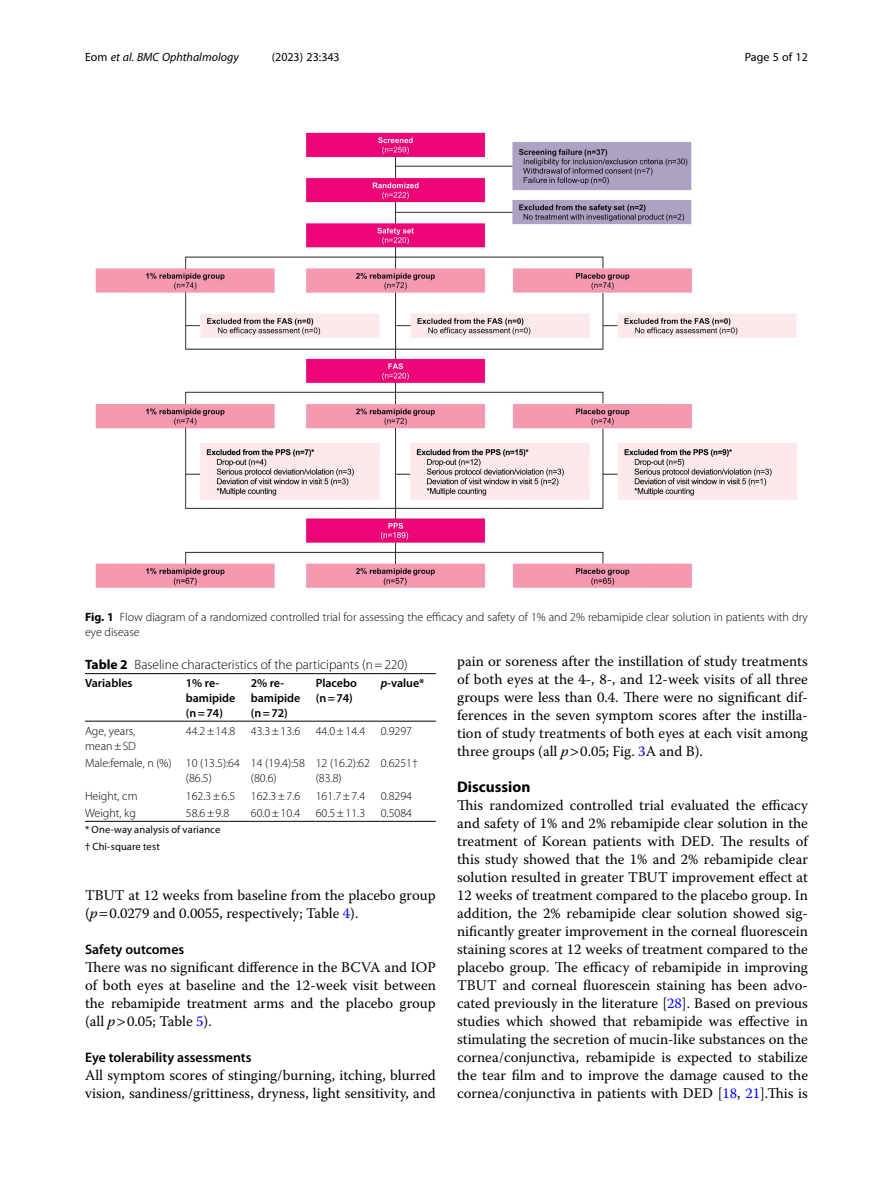
<style>
.page{position:relative;width:893px;height:1191px;background:#fff}
.page>*{position:absolute;margin:0;border:0;box-sizing:border-box;transform-origin:0 0}
.Head_1{font:700 15.45px "Myriad Pro";color:#000}
.Body_Text{font:14.7px/18px "Warnock Pro";color:#000;text-align:justify}
.Body_Text_Indent{font:14.7px/18px "Warnock Pro";color:#000}
.Head_2{font:600 13.8px "Myriad Pro";color:#000}
.Table_Caption{font:300 13.5px "Myriad Pro";color:#000}
.Table_Body{font:300 12px/15px "Myriad Pro";color:#000}
.Figure_Caption{font:300 12px/15px "Myriad Pro";color:#000}
.Table_Head{font:600 12px/15px "Myriad Pro";color:#000}
.t1{font:italic 12px "Myriad Pro";color:#000}
.t2{font:12px "Myriad Pro";color:#000}
.Table_Footnote{font:10.5px "Myriad Pro";letter-spacing:.01em;color:#000}
.s1{font-style:normal}
.s2{font-weight:700}
.s3{font-style:italic}
.s4{color:#00f}
</style>
<div class="page">
<hr style="left:85px;top:721px;width:101px;height:1px;background:#000">
<hr style="left:186px;top:673px;width:65px;height:1px;background:#000">
<hr style="left:186px;top:721px;width:65px;height:1px;background:#000">
<hr style="left:251px;top:673px;width:65px;height:1px;background:#000">
<hr style="left:251px;top:721px;width:65px;height:1px;background:#000">
<hr style="left:316px;top:673px;width:65px;height:1px;background:#000">
<hr style="left:316px;top:721px;width:65px;height:1px;background:#000">
<hr style="left:381px;top:673px;width:55px;height:1px;background:#000">
<hr style="left:381px;top:721px;width:55px;height:1px;background:#000">
<hr style="left:186px;top:821px;width:65px;height:1px;background:#000">
<hr style="left:251px;top:821px;width:65px;height:1px;background:#000">
<hr style="left:316px;top:821px;width:65px;height:1px;background:#000">
<hr style="left:381px;top:821px;width:55px;height:1px;background:#000">
<hr style="left:85px;top:821px;width:101px;height:1px;background:#000">
<hr style="left:85px;top:673px;width:101px;height:1px;background:#000">
<img style="left:95px;top:132px;width:702px;height:456px">
<p class="t1" style="left:85px;top:50px;width:155px"><span class="s1">Eom</span> et al. BMC Ophthalmology</p>
<p class="t2" style="left:272px;top:50px;width:70px">(2023) 23:343</p>
<p class="t2" style="left:745px;top:50px;width:65px">Page 5 of 12</p>
<p class="Figure_Caption" style="left:85px;top:609px;width:724px"><span class="s2">Fig. 1</span> Flow diagram of a randomized controlled trial for assessing the efficacy and safety of 1% and 2% rebamipide clear solution in patients with dry eye disease</p>
<p class="Table_Caption" style="left:85px;top:657px;width:324px"><span class="s2">Table 2</span> Baseline characteristics of the participants (n=220)</p>
<p class="Table_Head" style="left:85px;top:675px;width:49px">Variables</p>
<p class="Table_Head" style="left:186px;top:675px;width:51px">1% re&shy;bamipide</p>
<p class="Table_Head" style="left:186px;top:705px;width:39px">(n=74)</p>
<p class="Table_Head" style="left:316px;top:675px;width:43px">Placebo</p>
<p class="Table_Head" style="left:316px;top:690px;width:39px">(n=74)</p>
<p class="Table_Head" style="left:381px;top:675px;width:45px"><span class="s3">p</span>-value*</p>
<p class="Table_Head" style="left:251px;top:675px;width:51px">2% re&shy;bamipide</p>
<p class="Table_Head" style="left:251px;top:705px;width:39px">(n=72)</p>
<p class="Table_Body" style="left:85px;top:723px;width:53px">Age, years, mean±SD</p>
<p class="Table_Body" style="left:186px;top:723px;width:51px">44.2±14.8</p>
<p class="Table_Body" style="left:251px;top:723px;width:51px">43.3±13.6</p>
<p class="Table_Body" style="left:316px;top:723px;width:51px">44.0±14.4</p>
<p class="Table_Body" style="left:381px;top:723px;width:33px">0.9297</p>
<p class="Table_Body" style="left:85px;top:755px;width:88px">Male:female, n (%)</p>
<p class="Table_Body" style="left:186px;top:755px;width:56px">10 (13.5):64 (86.5)</p>
<p class="Table_Body" style="left:251px;top:755px;width:56px">14 (19.4):58 (80.6)</p>
<p class="Table_Body" style="left:316px;top:755px;width:56px">12 (16.2):62 (83.8)</p>
<p class="Table_Body" style="left:381px;top:755px;width:39px">0.6251†</p>
<p class="Table_Body" style="left:85px;top:788px;width:54px">Height, cm</p>
<p class="Table_Body" style="left:186px;top:788px;width:51px">162.3±6.5</p>
<p class="Table_Body" style="left:251px;top:788px;width:51px">162.3±7.6</p>
<p class="Table_Body" style="left:316px;top:788px;width:51px">161.7±7.4</p>
<p class="Table_Body" style="left:381px;top:788px;width:33px">0.8294</p>
<p class="Table_Body" style="left:85px;top:805px;width:52px">Weight, kg</p>
<p class="Table_Body" style="left:186px;top:805px;width:45px">58.6±9.8</p>
<p class="Table_Body" style="left:251px;top:805px;width:51px">60.0±10.4</p>
<p class="Table_Body" style="left:316px;top:805px;width:51px">60.5±11.3</p>
<p class="Table_Body" style="left:381px;top:805px;width:33px">0.5084</p>
<p class="Table_Footnote" style="left:85px;top:823px;width:137px">* One-way analysis of variance</p>
<p class="Table_Footnote" style="left:85px;top:840px;width:76px">† Chi-square test</p>
<p class="Body_Text_Indent" style="left:85px;top:886px;width:352px">TBUT at 12 weeks from baseline from the placebo group (<span class="s3">p</span> 0.0279 and 0.0055, respectively; Table <span class="s4">4</span>).</p>
<p class="Head_2" style="left:85px;top:941px;width:101px">Safety outcomes</p>
<p class="Body_Text" style="left:85px;top:958px;width:352px">There was no significant difference in the BCVA and IOP of both eyes at baseline and the 12-week visit between the rebamipide treatment arms and the placebo group (all <span class="s3">p</span> 0.05; Table <span class="s4">5</span>).</p>
<p class="Head_2" style="left:85px;top:1049px;width:168px">Eye tolerability assessments</p>
<p class="Body_Text" style="left:85px;top:1066px;width:352px">All symptom scores of stinging/burning, itching, blurred vision, sandiness/grittiness, dryness, light sensitivity, and</p>
<p class="Body_Text" style="left:457px;top:652px;width:352px">pain or soreness after the instillation of study treatments of both eyes at the 4-, 8-, and 12-week visits of all three groups were less than 0.4. There were no significant dif&shy;ferences in the seven symptom scores after the instilla&shy;tion of study treatments of both eyes at each visit among three groups (all <span class="s3">p</span> 0.05; Fig. <span class="s4">3</span>A and B).</p>
<p class="Head_1" style="left:457px;top:777px;width:75px">Discussion</p>
<p class="Body_Text" style="left:457px;top:796px;width:352px">This randomized controlled trial evaluated the efficacy and safety of 1% and 2% rebamipide clear solution in the treatment of Korean patients with DED. The results of this study showed that the 1% and 2% rebamipide clear solution resulted in greater TBUT improvement effect at 12 weeks of treatment compared to the placebo group. In addition, the 2% rebamipide clear solution showed sig&shy;nificantly greater improvement in the corneal fluorescein staining scores at 12 weeks of treatment compared to the placebo group. The efficacy of rebamipide in improving TBUT and corneal fluorescein staining has been advo&shy;cated previously in the literature [<span class="s4">28</span>]. Based on previous studies which showed that rebamipide was effective in stimulating the secretion of mucin-like substances on the cornea/conjunctiva, rebamipide is expected to stabilize the tear film and to improve the damage caused to the cornea/conjunctiva in patients with DED [<span class="s4">18</span>, <span class="s4">21</span>].This is</p>
</div>
